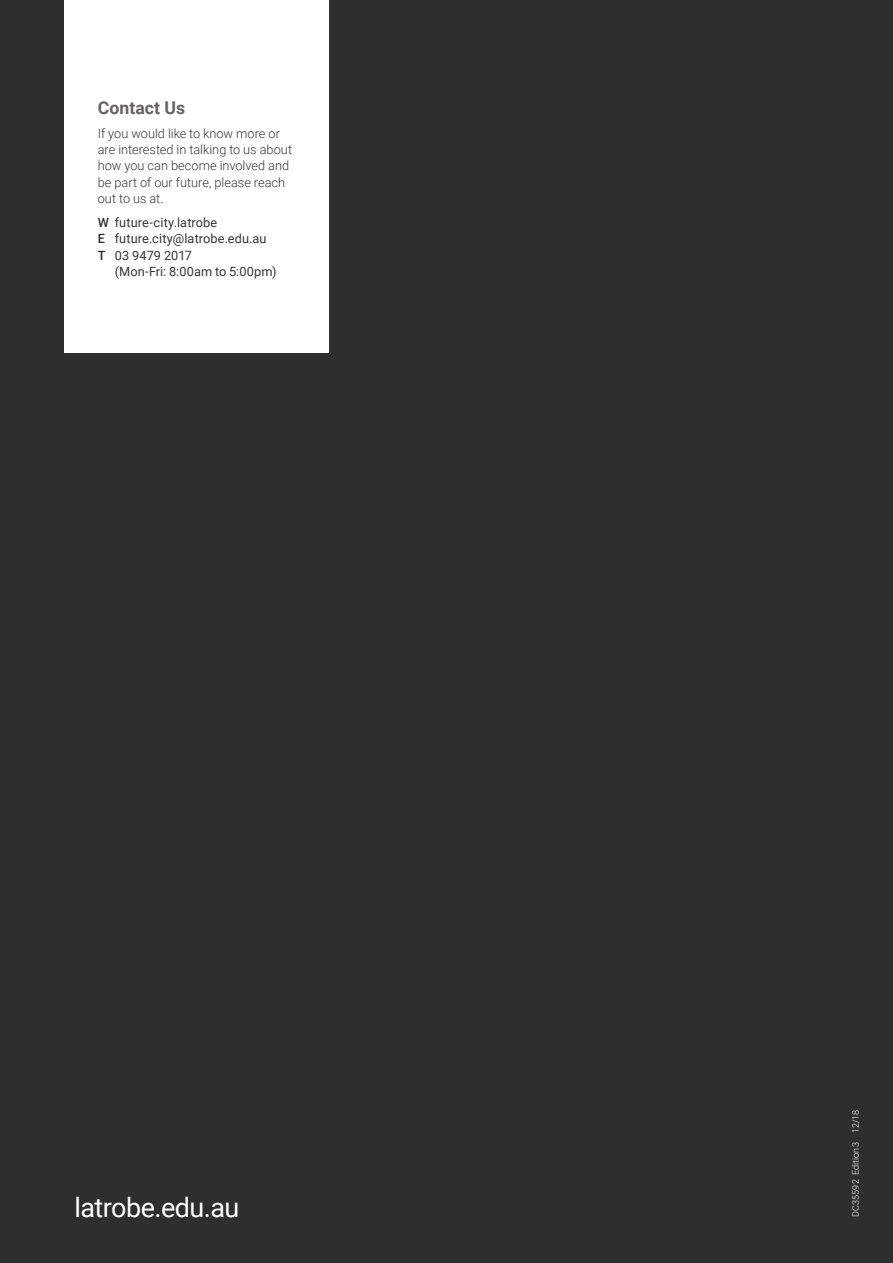
<style>
.page{position:relative;width:893px;height:1263px;background:#2d2e2f}
.page>*{position:absolute;margin:0;border:0;box-sizing:border-box;transform-origin:0 0}
.t1{font:27px "Roboto";letter-spacing:-.02em;color:#fff}
.t2{font:700 17.7px "Roboto";letter-spacing:.005em;color:#656263}
.t3{font:300 12.75px/16.2px "Roboto";color:#353536}
.t4{font:12.75px/16.2px "Roboto";letter-spacing:.005em;color:#353536}
.t5{font:300 9px "Roboto";color:#fff}
.s1{font-weight:500;color:#2d2e2f}
</style>
<div class="page">
<div style="left:64px;top:0;width:264px;height:352px;background:#fff"></div>
<h2 class="t2" style="left:98px;top:95px;width:89px">Contact Us</h2>
<p class="t3" style="left:98px;top:125px;width:196px">If you would like to know more or are interested in talking to us about how you can become involved and be part of our future, please reach out to us at.</p>
<p class="t4" style="left:98px;top:214px;width:170px"><span class="s1">W</span> future-city.latrobe<br><span class="s1">E</span> future.city@latrobe.edu.au<br><span class="s1">T</span> 03 9479 2017</p>
<p class="t4" style="left:115px;top:263px;width:163px">(Mon-Fri: 8:00am to 5:00pm)</p>
<h1 class="t1" style="left:74px;top:1188px;width:166px">latrobe.edu.au</h1>
<p class="t5" style="left:849px;top:1216px;width:108px;rotate:-90deg">DC35592 Edition 3 12/18</p>
</div>
